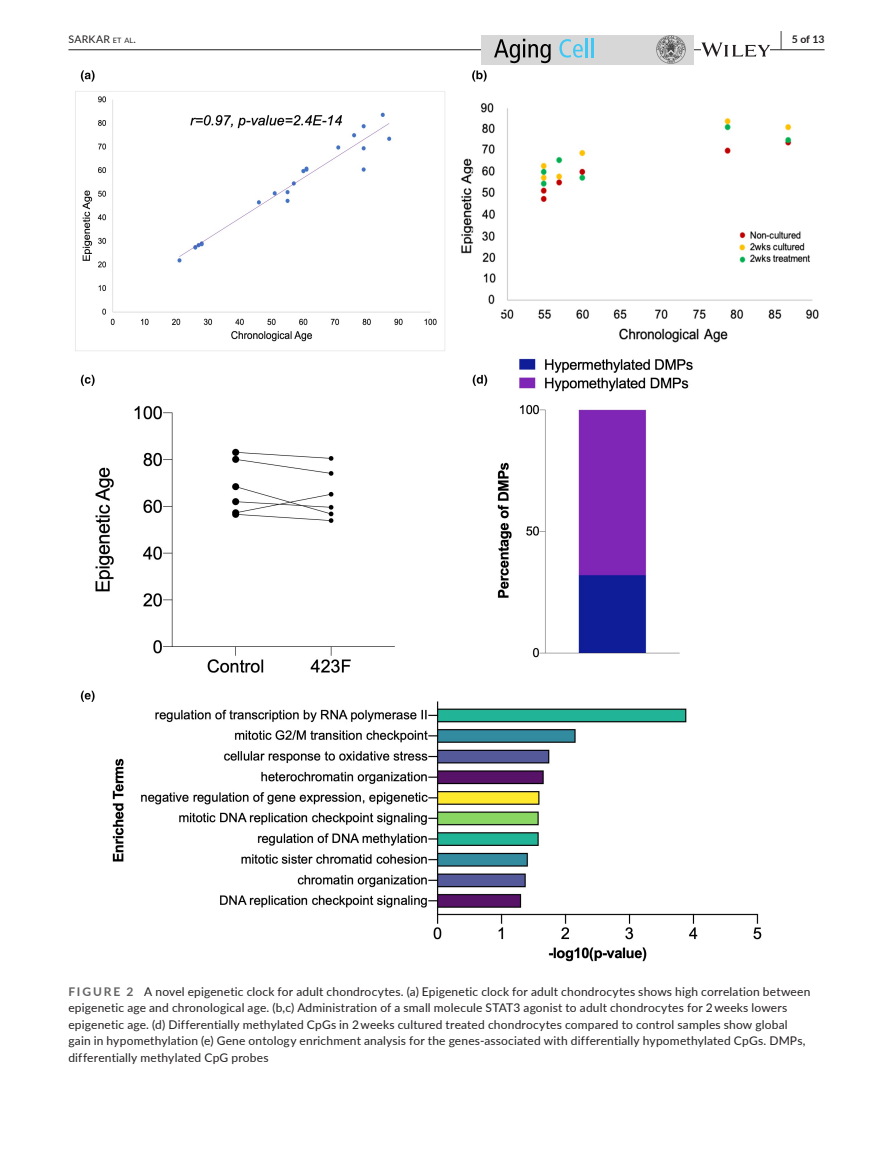
<style>
.page{position:relative;width:893px;height:1174px;background:#fff}
.page>*{position:absolute;margin:0;border:0;box-sizing:border-box;transform-origin:0 0}
.t1{font:12px/16.5px "Lato";letter-spacing:.015em;color:#231f20}
.t2{font:10.5px "Lato";letter-spacing:.025em;color:#231f20}
.t3{font:700 10.5px "Lato";color:#231f20}
.s1{font-size:7.35px}
.s2{font-size:19.5px}
.s3{font-weight:700;color:#636366}
</style>
<div class="page">
<hr style="left:68px;top:49px;width:756px;height:1px;background:#231f20">
<div style="left:481px;top:35px;width:213px;height:29px;background:#d7d7d7"></div>
<svg style="left:494px;top:39px;width:57px;height:24px"></svg>
<svg style="left:559px;top:39px;width:24px;height:19px"></svg>
<hr style="left:585px;top:38px;width:3px;height:19px;background:#40c8f4">
<svg style="left:591px;top:38px;width:2px;height:19px"></svg>
<img style="left:657px;top:35px;width:28px;height:29px">
<svg style="left:701px;top:42px;width:69px;height:15px"></svg>
<img style="left:75px;top:70px;width:744px;height:892px">
<p class="t2" style="left:68px;top:31px;width:69px">SARKAR <span class="s1">et al</span>.</p>
<p class="t3" style="left:780px;top:31px;width:46px"><span class="s2">|</span> 5 of 13</p>
<p class="t1" style="left:68px;top:982px;width:743px"><span class="s3">FIGURE 2</span> A novel epigenetic clock for adult chondrocytes. (a) Epigenetic clock for adult chondrocytes shows high correlation between epigenetic age and chronological age. (b,c) Administration of a small molecule STAT3 agonist to adult chondrocytes for 2 weeks lowers epigenetic age. (d) Differentially methylated CpGs in 2 weeks cultured treated chondrocytes compared to control samples show global gain in hypomethylation (e) Gene ontology enrichment analysis for the genes-associated with differentially hypomethylated CpGs. DMPs, differentially methylated CpG probes</p>
</div>
